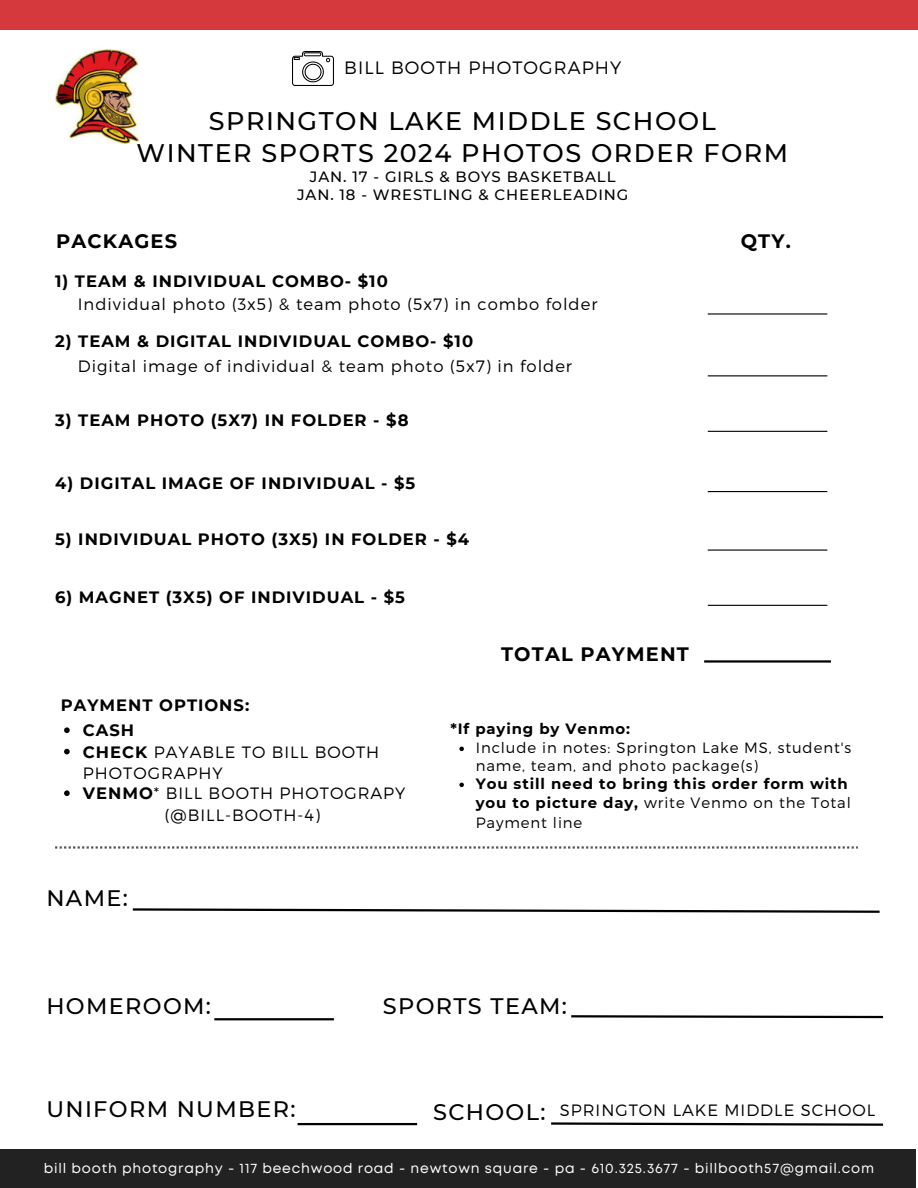
<style>
.page{position:relative;width:918px;height:1188px;background:#fff}
.page>*{position:absolute;margin:0;border:0;box-sizing:border-box;transform-origin:0 0}
.t1{font:500 25.35px "Montserrat";letter-spacing:.06em;color:#000}
.t2{font:500 22.35px "Montserrat";letter-spacing:.06em;color:#000}
.t3{font:700 19.35px "Montserrat";letter-spacing:.06em;color:#000}
.t4{font:300 17.85px "Montserrat";letter-spacing:.06em;color:#000}
.t5{font:300 16.5px "Montserrat";letter-spacing:.06em;color:#000}
.t6{font:700 16.35px "Montserrat";letter-spacing:.06em;color:#000}
.t7{font:300 16.35px/21.3px "Montserrat";letter-spacing:.06em;color:#000}
.t8{font:700 14.85px/19.2px "Montserrat";letter-spacing:.06em;color:#000}
.t9{font:300 14.85px/18px "Montserrat";letter-spacing:.06em;color:#000}
.t10{font:500 14.85px "Montserrat";letter-spacing:.06em;color:#000}
.t11{font:13.8px "Mont";letter-spacing:.06em;color:#fff}
.s1{font-weight:700}
.s2{font-weight:300}
</style>
<div class="page">
<div style="left:0;top:1149px;width:916px;height:39px;background:#222"></div>
<img style="left:293px;top:52px;width:40px;height:33px">
<hr style="left:214px;top:1018px;width:120px;height:2px;background:#000">
<hr style="left:704px;top:660px;width:127px;height:3px;background:#000">
<svg style="left:132px;top:908px;width:748px;height:5px"></svg>
<svg style="left:571px;top:1015px;width:313px;height:4px"></svg>
<svg style="left:551px;top:1122px;width:333px;height:4px"></svg>
<svg style="left:55px;top:846px;width:803px;height:3px"></svg>
<div style="left:0;top:0;width:918px;height:30px;background:#d5393e"></div>
<img style="left:55px;top:50px;width:83px;height:93px">
<svg style="left:459px;top:747px;width:5px;height:4px"></svg>
<svg style="left:459px;top:783px;width:5px;height:4px"></svg>
<svg style="left:64px;top:727px;width:6px;height:6px"></svg>
<svg style="left:64px;top:749px;width:6px;height:5px"></svg>
<svg style="left:64px;top:790px;width:6px;height:6px"></svg>
<hr style="left:708px;top:313px;width:119px;height:2px;background:#000">
<hr style="left:708px;top:375px;width:119px;height:1px;background:#000">
<hr style="left:708px;top:431px;width:119px;height:1px;background:#000">
<hr style="left:708px;top:491px;width:119px;height:1px;background:#000">
<hr style="left:708px;top:550px;width:119px;height:1px;background:#000">
<hr style="left:708px;top:605px;width:119px;height:1px;background:#000">
<hr style="left:298px;top:1123px;width:119px;height:2px;background:#000">
<p class="t4" style="left:344px;top:56px;width:278px">BILL BOOTH PHOTOGRAPHY</p>
<p class="t1" style="left:209px;top:106px;width:508px">SPRINGTON LAKE MIDDLE SCHOOL</p>
<p class="t1" style="left:137px;top:137px;width:653px">WINTER SPORTS 2024 PHOTOS ORDER FORM</p>
<p class="t10" style="left:310px;top:168px;width:307px">JAN. 17 - GIRLS &amp; BOYS BASKETBALL</p>
<p class="t10" style="left:297px;top:186px;width:333px">JAN. 18 - WRESTLING &amp; CHEERLEADING</p>
<p class="t3" style="left:56px;top:229px;width:123px">PACKAGES</p>
<p class="t3" style="left:741px;top:229px;width:52px">QTY.</p>
<p class="t6" style="left:55px;top:271px;width:334px">1) TEAM &amp; INDIVIDUAL COMBO- $10</p>
<p class="t5" style="left:78px;top:293px;width:521px">Individual photo (3x5) &amp; team photo (5x7) in combo folder</p>
<p class="t6" style="left:55px;top:331px;width:420px">2) TEAM &amp; DIGITAL INDIVIDUAL COMBO- $10</p>
<p class="t5" style="left:78px;top:355px;width:496px">Digital image of individual &amp; team photo (5x7) in folder</p>
<p class="t6" style="left:55px;top:411px;width:355px">3) TEAM PHOTO (5X7) IN FOLDER - $8</p>
<p class="t6" style="left:55px;top:473px;width:362px">4) DIGITAL IMAGE OF INDIVIDUAL - $5</p>
<p class="t6" style="left:55px;top:529px;width:416px">5) INDIVIDUAL PHOTO (3X5) IN FOLDER - $4</p>
<p class="t6" style="left:55px;top:587px;width:351px">6) MAGNET (3X5) OF INDIVIDUAL - $5</p>
<p class="t6" style="left:61px;top:695px;width:190px">PAYMENT OPTIONS:</p>
<p class="t6" style="left:83px;top:721px;width:53px">CASH</p>
<p class="t7" style="left:83px;top:741px;width:298px"><span class="s1">CHECK</span> PAYABLE TO BILL BOOTH<br>PHOTOGRAPHY</p>
<p class="t7" style="left:83px;top:782px;width:324px"><span class="s1">VENMO</span>* BILL BOOTH PHOTOGRAPY</p>
<p class="t7" style="left:165px;top:804px;width:157px">(@BILL-BOOTH-4)</p>
<p class="t2" style="left:46px;top:884px;width:83px">NAME:</p>
<p class="t3" style="left:501px;top:642px;width:189px">TOTAL PAYMENT</p>
<p class="t8" style="left:450px;top:719px;width:181px">*If paying by Venmo:</p>
<p class="t9" style="left:476px;top:738px;width:377px">Include in notes: Springton Lake MS, student's name, team, and photo package(s)</p>
<p class="t8" style="left:476px;top:774px;width:377px">You still need to bring this order form with you to picture day, <span class="s2">write Venmo on the Total<br>Payment line</span></p>
<p class="t2" style="left:46px;top:993px;width:166px">HOMEROOM:</p>
<p class="t2" style="left:46px;top:1095px;width:251px">UNIFORM NUMBER:</p>
<p class="t2" style="left:383px;top:993px;width:186px">SPORTS TEAM:</p>
<p class="t2" style="left:433px;top:1099px;width:114px">SCHOOL:</p>
<p class="t7" style="left:560px;top:1098px;width:317px">SPRINGTON LAKE MIDDLE SCHOOL</p>
<p class="t11" style="left:44px;top:1163px;width:832px">bill booth photography - 117 beechwood road - newtown square - pa - 610.325.3677 - billbooth57@gmail.com</p>
</div>
